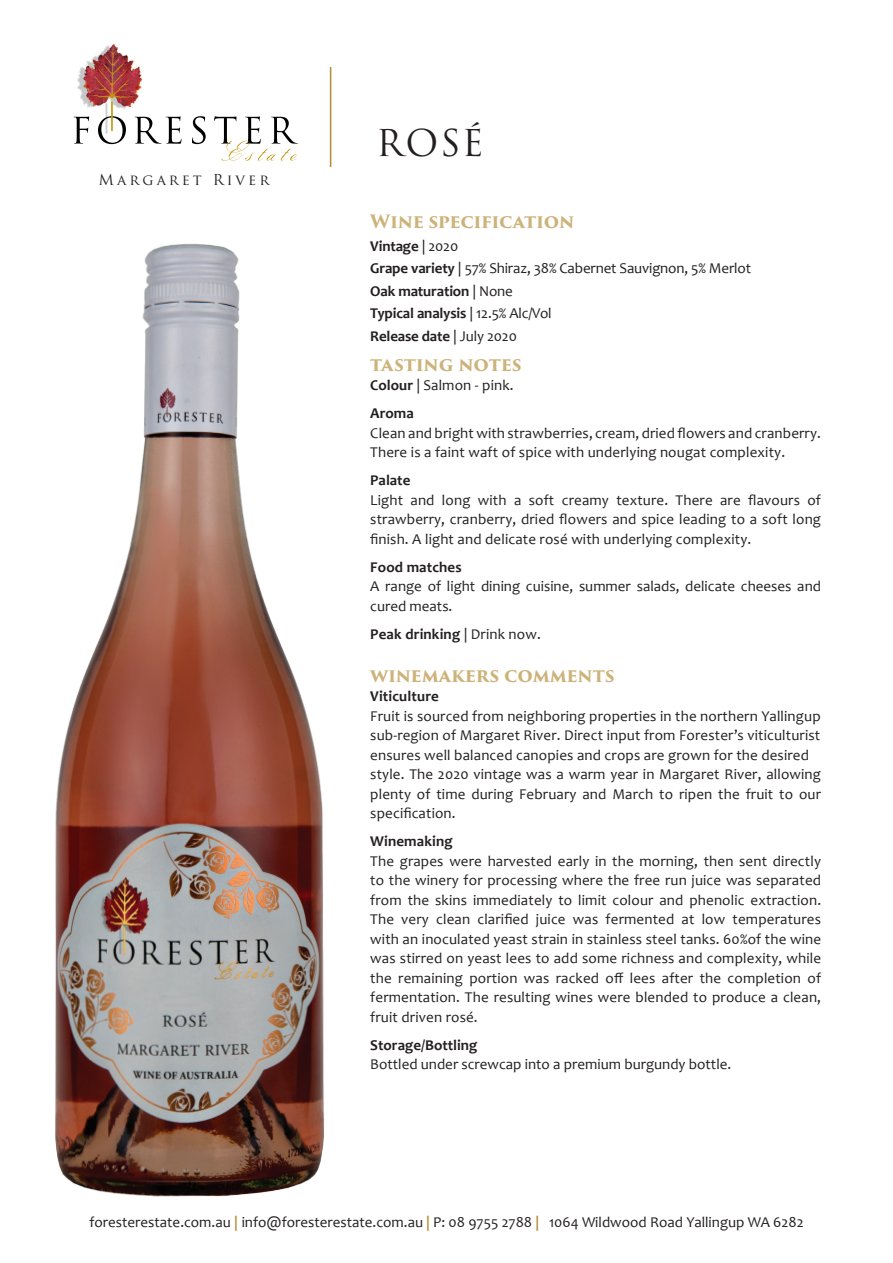
<style>
.page{position:relative;width:893px;height:1263px;background:#fff}
.page>*{position:absolute;margin:0;border:0;box-sizing:border-box;transform-origin:0 0}
.t1{font:36px "Trajan Pro 3";color:#231f20}
.t2{font:700 18px "Trajan Pro 3";letter-spacing:-.01em;color:#ccb37a}
.t3{font:15px/19.5px "Candara";letter-spacing:.01em;color:#231f20;text-align:justify}
.t4{font:700 15px "Candara";color:#231f20}
.t5{font:15px "Candara";letter-spacing:-.01em;color:#231f20}
.t6{font:14.7px "Trajan Pro";letter-spacing:.205em;color:#231f20}
.s1{font-weight:400}
.s2{font-weight:700}
.s3{font-weight:700;color:#b18e34}
</style>
<div class="page">
<img style="left:55px;top:244px;width:269px;height:953px">
<img style="left:77px;top:44px;width:66px;height:74px">
<svg style="left:74px;top:116px;width:15px;height:28px"></svg>
<svg style="left:98px;top:116px;width:28px;height:28px"></svg>
<svg style="left:135px;top:116px;width:47px;height:28px"></svg>
<svg style="left:192px;top:116px;width:14px;height:28px"></svg>
<svg style="left:214px;top:116px;width:84px;height:45px"></svg>
<hr style="left:111px;top:102px;width:2px;height:28px;background:#c19707">
<hr style="left:330px;top:67px;width:1px;height:100px;background:#b18e34">
<p class="t6" style="left:98px;top:170px;width:172px">Margaret River</p>
<p class="t1" style="left:376px;top:119px;width:109px">ROSÉ</p>
<p class="t2" style="left:370px;top:208px;width:206px">Wine specification</p>
<p class="t4" style="left:370px;top:236px;width:90px">Vintage <span class="s1">| 2020</span></p>
<p class="t5" style="left:370px;top:259px;width:382px"><span class="s2">Grape variety</span> | 57% Shiraz, 38% Cabernet Sauvignon, 5% Merlot</p>
<p class="t4" style="left:370px;top:281px;width:144px">Oak maturation <span class="s1">| None</span></p>
<p class="t4" style="left:370px;top:304px;width:183px">Typical analysis <span class="s1">| 12.5% Alc/Vol</span></p>
<p class="t4" style="left:370px;top:326px;width:148px">Release date <span class="s1">| July 2020</span></p>
<p class="t2" style="left:370px;top:351px;width:153px">tasting notes</p>
<p class="t3" style="left:370px;top:376px;width:145px"><span class="s2">Colour</span> | Salmon - pink.</p>
<p class="t4" style="left:370px;top:404px;width:45px">Aroma</p>
<p class="t3" style="left:370px;top:423px;width:452px">Clean and bright with strawberries, cream, dried flowers and cranberry.<br>There is a faint waft of spice with underlying nougat complexity.</p>
<p class="t4" style="left:370px;top:471px;width:42px">Palate</p>
<p class="t3" style="left:370px;top:490px;width:452px">Light and long with a soft creamy texture. There are flavours of strawberry, cranberry, dried flowers and spice leading to a soft long finish. A light and delicate rosé with underlying complexity.</p>
<p class="t4" style="left:370px;top:558px;width:93px">Food matches</p>
<p class="t3" style="left:370px;top:577px;width:452px">A range of light dining cuisine, summer salads, delicate cheeses and cured meats.</p>
<p class="t4" style="left:370px;top:625px;width:172px">Peak drinking <span class="s1">| Drink now.</span></p>
<p class="t2" style="left:370px;top:662px;width:246px">winemakers comments</p>
<p class="t4" style="left:370px;top:687px;width:70px">Viticulture</p>
<p class="t3" style="left:370px;top:706px;width:452px">Fruit is sourced from neighboring properties in the northern Yallingup</p>
<p class="t3" style="left:370px;top:725px;width:451px">sub-region of Margaret River. Direct input from Forester’s viticulturist</p>
<p class="t3" style="left:370px;top:745px;width:440px">ensures well balanced canopies and crops are grown for the desired</p>
<p class="t3" style="left:370px;top:764px;width:452px">style. The 2020 vintage was a warm year in Margaret River, allowing plenty of time during February and March to ripen the fruit to our specification.</p>
<p class="t4" style="left:370px;top:832px;width:84px">Winemaking</p>
<p class="t3" style="left:370px;top:851px;width:452px">The grapes were harvested early in the morning, then sent directly to the winery for processing where the free run juice was separated from the skins immediately to limit colour and phenolic extraction.<br>The very clean clarified juice was fermented at low temperatures with an inoculated yeast strain in stainless steel tanks. 60%of the wine was stirred on yeast lees to add some richness and complexity, while the remaining portion was racked off lees after the completion of fermentation. The resulting wines were blended to produce a clean, fruit driven rosé.</p>
<p class="t4" style="left:370px;top:1035px;width:109px">Storage/Bottling</p>
<p class="t3" style="left:370px;top:1054px;width:362px">Bottled under screwcap into a premium burgundy bottle.</p>
<p class="t3" style="left:89px;top:1212px;width:716px">foresterestate.com.au <span class="s3">|</span> info@foresterestate.com.au <span class="s3">|</span> P: 08 9755 2788 <span class="s3">|</span> 1064 Wildwood Road Yallingup WA 6282</p>
</div>
